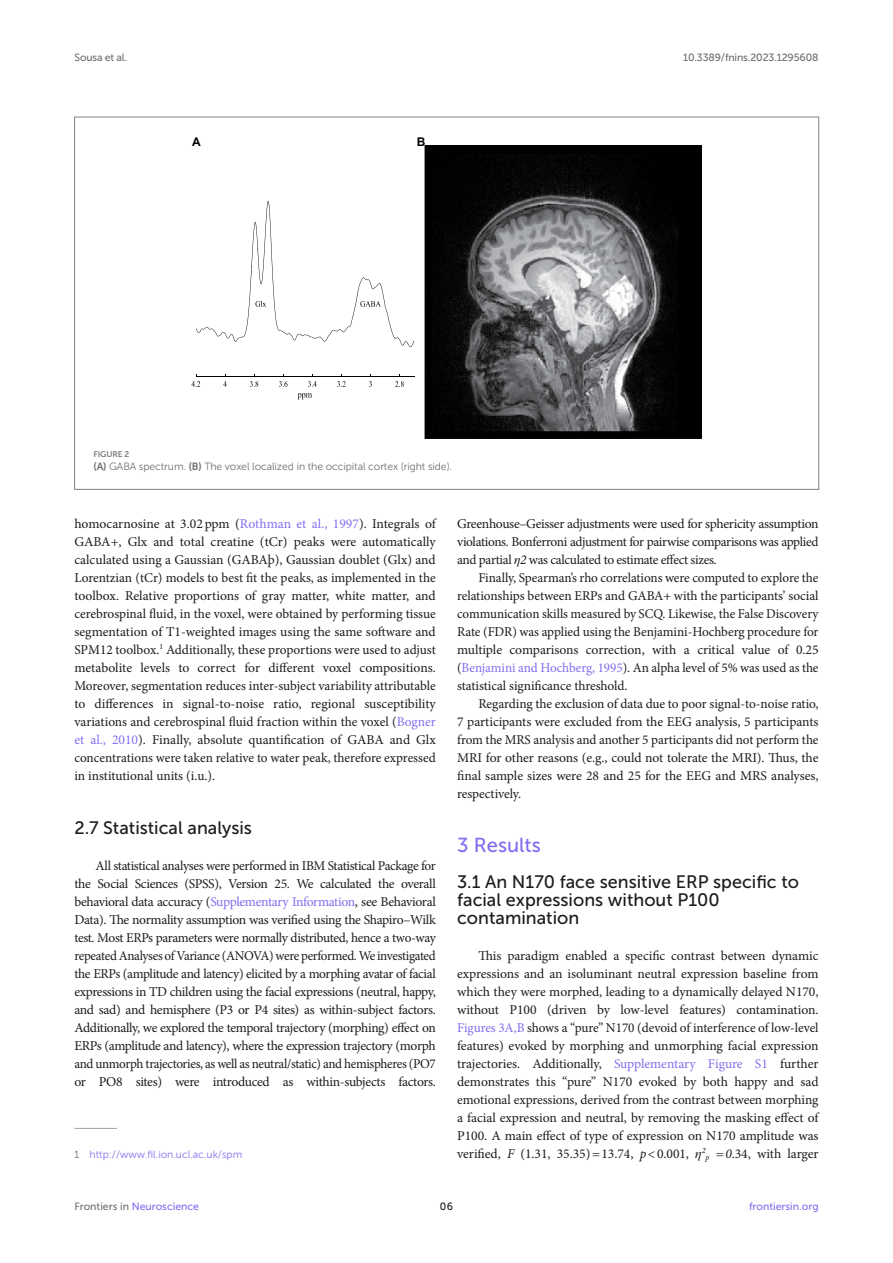
<style>
.page{position:relative;width:893px;height:1263px;background:#fff}
.page>*{position:absolute;margin:0;border:0;box-sizing:border-box;transform-origin:0 0}
.HEAD_1{font:20.25px "Museo Sans 500";color:#856df0}
.HEAD_2_after_HEAD_1{font:18px/18px "Museo Sans 500";color:#1b1c1b}
.HEAD_2{font:18px "Museo Sans 500";color:#1b1c1b}
.TEXT_FLUSH{font:13.5px/18px "Minion Pro";letter-spacing:-.02em;color:#1b1c1b;text-align:justify}
.TEXT{font:13.5px/18px "Minion Pro";letter-spacing:-.005em;color:#1b1c1b;text-align:justify}
.t1{font:700 12px "Arial";color:#000}
.FIG_LEG{font:10.5px "Museo Sans 300";letter-spacing:-.01em;color:#706f70}
.t2{font:10.5px "Museo Sans 500";color:#856df0}
.t3{font:10.5px "Museo Sans 500";letter-spacing:-.015em;color:#706f70}
.FOOTNOTE{font:10.5px "Museo Sans 300";color:#856df0}
.t4{font:10.5px "Museo Sans 500";color:#1b1c1b}
.FIG_HD{font:8.25px "Museo Sans 700";letter-spacing:-.01em;color:#7e7f7f}
.s1{font-family:"Museo Sans 700"}
.s2{color:#856df0}
.s3{color:#706f70}
.s4{font-family:"STIX General";font-style:italic}
.s5{font-style:italic}
</style>
<div class="page">
<hr style="left:74px;top:1128px;width:43px;height:1px;background:#a2a3a3">
<img style="left:200px;top:146px;width:502px;height:292px">
<hr style="left:196px;top:376px;width:218px;height:1px;background:#000">
<svg style="left:395px;top:374px;width:9px;height:13px"></svg>
<svg style="left:369px;top:374px;width:3px;height:13px"></svg>
<svg style="left:337px;top:374px;width:9px;height:13px"></svg>
<svg style="left:308px;top:374px;width:9px;height:13px"></svg>
<svg style="left:279px;top:374px;width:9px;height:13px"></svg>
<svg style="left:250px;top:374px;width:8px;height:13px"></svg>
<svg style="left:223px;top:374px;width:4px;height:13px"></svg>
<svg style="left:192px;top:374px;width:8px;height:13px"></svg>
<svg style="left:298px;top:393px;width:14px;height:6px"></svg>
<svg style="left:196px;top:201px;width:218px;height:146px"></svg>
<p class="t3" style="left:74px;top:51px;width:54px">Sousa et al.</p>
<p class="t3" style="left:683px;top:51px;width:137px">10.3389/fnins.2023.1295608</p>
<p class="t1" style="left:192px;top:134px;width:10px">A</p>
<p class="t1" style="left:417px;top:134px;width:10px">B</p>
<p class="FIG_HD" style="left:94px;top:449px;width:37px">FIGURE 2</p>
<p class="FIG_LEG" style="left:94px;top:461px;width:360px"><span class="s1">(A)</span> GABA spectrum. <span class="s1">(B)</span> The voxel localized in the occipital cortex (right side).</p>
<p class="TEXT_FLUSH" style="left:74px;top:515px;width:363px">homocarnosine at 3.02ppm (<span class="s2">Rothman et al., 1997</span>). Integrals of GABA+, Glx and total creatine (tCr) peaks were automatically calculated using a Gaussian (GABAþ), Gaussian doublet (Glx) and Lorentzian (tCr) models to best fit the peaks, as implemented in the toolbox. Relative proportions of gray matter, white matter, and cerebrospinal fluid, in the voxel, were obtained by performing tissue segmentation of T1-weighted images using the same software and SPM12 toolbox.<sup>1</sup> Additionally, these proportions were used to adjust metabolite levels to correct for different voxel compositions.<br>Moreover, segmentation reduces inter-subject variability attributable to differences in signal-to-noise ratio, regional susceptibility variations and cerebrospinal fluid fraction within the voxel (<span class="s2">Bogner et al., 2010</span>). Finally, absolute quantification of GABA and Glx concentrations were taken relative to water peak, therefore expressed in institutional units (i.u.).</p>
<p class="HEAD_2" style="left:74px;top:818px;width:179px">2.7 Statistical analysis</p>
<p class="TEXT_FLUSH" style="left:74px;top:857px;width:363px;text-indent:21px">All statistical analyses were performed in IBM Statistical Package for the Social Sciences (SPSS), Version 25. We calculated the overall behavioral data accuracy (<span class="s2">Supplementary Information</span>, see Behavioral Data). The normality assumption was verified using the Shapiro–Wilk test. Most ERPs parameters were normally distributed, hence a two-way repeated Analyses of Variance (ANOVA) were performed. We investigated the ERPs (amplitude and latency) elicited by a morphing avatar of facial expressions in TD children using the facial expressions (neutral, happy, and sad) and hemisphere (P3 or P4 sites) as within-subject factors.<br>Additionally, we explored the temporal trajectory (morphing) effect on ERPs (amplitude and latency), where the expression trajectory (morph and unmorph trajectories, as well as neutral/static) and hemispheres (PO7 or PO8 sites) were introduced as within-subjects factors.</p>
<p class="FOOTNOTE" style="left:74px;top:1149px;width:169px"><span class="s3">1</span> http://www.fil.ion.ucl.ac.uk/spm</p>
<p class="TEXT_FLUSH" style="left:457px;top:515px;width:363px">Greenhouse–Geisser adjustments were used for sphericity assumption violations. Bonferroni adjustment for pairwise comparisons was applied and partial <span class="s4">η</span><span class="s5">2</span> was calculated to estimate effect sizes.</p>
<p class="TEXT" style="left:457px;top:569px;width:363px;text-indent:21px">Finally, Spearman’s rho correlations were computed to explore the relationships between ERPs and GABA+ with the participants’ social communication skills measured by SCQ. Likewise, the False Discovery Rate (FDR) was applied using the Benjamini-Hochberg procedure for multiple comparisons correction, with a critical value of 0.25 (<span class="s2">Benjamini and Hochberg, 1995</span>). An alpha level of 5% was used as the statistical significance threshold.</p>
<p class="TEXT" style="left:457px;top:695px;width:363px;text-indent:21px">Regarding the exclusion of data due to poor signal-to-noise ratio, 7 participants were excluded from the EEG analysis, 5 participants from the MRS analysis and another 5 participants did not perform the MRI for other reasons (e.g., could not tolerate the MRI). Thus, the final sample sizes were 28 and 25 for the EEG and MRS analyses, respectively.</p>
<p class="HEAD_1" style="left:457px;top:834px;width:85px">3 Results</p>
<p class="HEAD_2_after_HEAD_1" style="left:457px;top:873px;width:343px">3.1 An N170 face sensitive ERP specific to facial expressions without P100 contamination</p>
<p class="TEXT_FLUSH" style="left:457px;top:947px;width:363px;text-indent:21px">This paradigm enabled a specific contrast between dynamic expressions and an isoluminant neutral expression baseline from which they were morphed, leading to a dynamically delayed N170, without P100 (driven by low-level features) contamination.<br><span class="s2">Figures 3A,B</span> shows a “pure” N170 (devoid of interference of low-level features) evoked by morphing and unmorphing facial expression trajectories. Additionally, <span class="s2">Supplementary Figure S1</span> further demonstrates this “pure” N170 evoked by both happy and sad emotional expressions, derived from the contrast between morphing a facial expression and neutral, by removing the masking effect of P100. A main effect of type of expression on N170 amplitude was verified, <span class="s5">F</span> (1.31, 35.35)=13.74, <span class="s5">p</span>&lt;0.001, <span class="s4">η</span><sup>2</sup><sub>p</sub> <span class="s5">=0</span>.34, with larger</p>
<p class="t2" style="left:74px;top:1200px;width:126px"><span class="s3">Frontiers in</span> Neuroscience</p>
<p class="t4" style="left:440px;top:1200px;width:15px">06</p>
<p class="t2" style="left:749px;top:1200px;width:71px">frontiersin.org</p>
</div>
